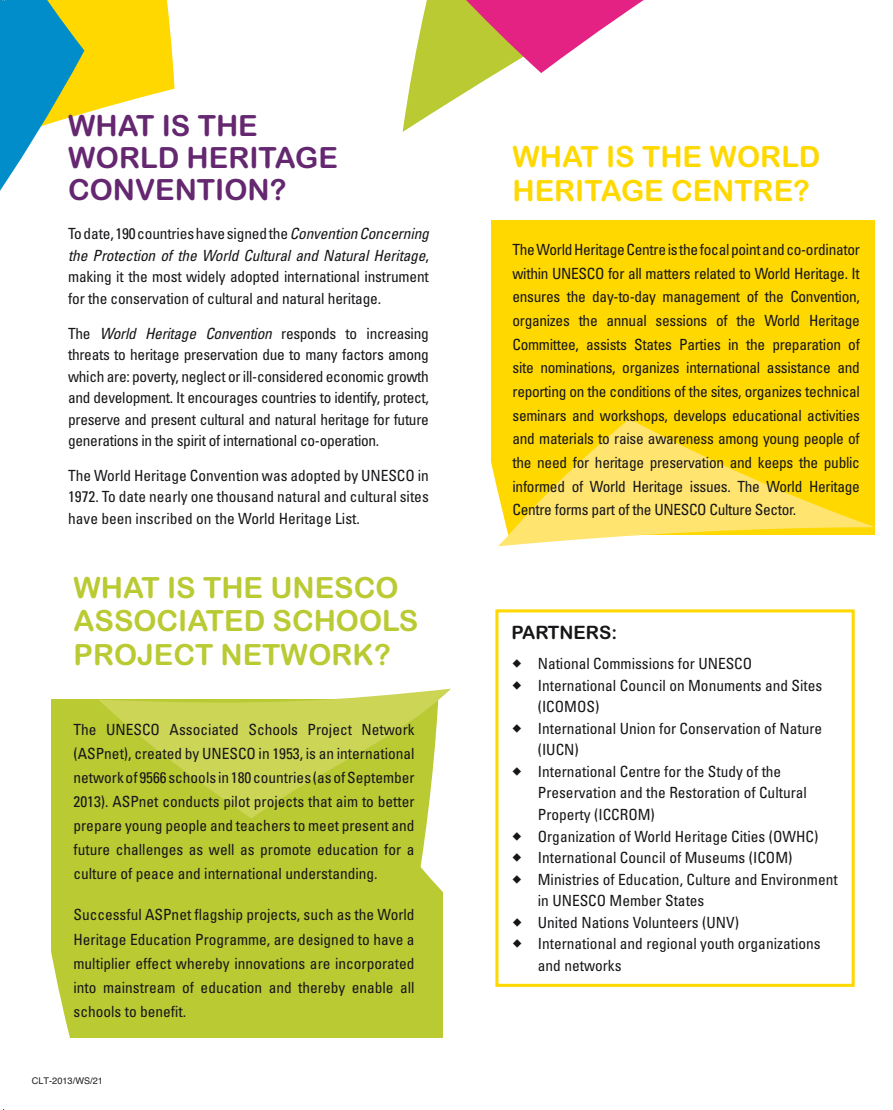
<style>
.page{position:relative;width:893px;height:1110px;background:#fff}
.page>*{position:absolute;margin:0;border:0;box-sizing:border-box;transform-origin:0 0}
.t1{font:29.25px/33.9px "Arial Rounded MT Bold";color:#b9ca33}
.t2{font:29.25px/32.2px "Arial Rounded MT Bold";color:#642770}
.t3{font:29.25px/33.9px "Arial Rounded MT Bold";color:#ffd800}
.t4{font:18.45px "Arial Rounded MT Bold";color:#161619}
.t5{font:condensed 15.45px/21.6px "Univers LT";color:#161619;text-align:justify}
.t6{font:9.3px "Helvetica";color:#231f20}
.s1{font-style:italic}
</style>
<div class="page">
<svg style="left:402px;top:0;width:242px;height:132px"></svg>
<div style="left:51px;top:699px;width:391px;height:339px;background:#b9ca33"></div>
<svg style="left:420px;top:688px;width:31px;height:260px"></svg>
<svg style="left:98px;top:689px;width:353px;height:129px;fill:#ccd556"></svg>
<div style="left:491px;top:221px;width:384px;height:314px;background:#ffd800"></div>
<svg style="left:491px;top:462px;width:9px;height:85px"></svg>
<svg style="left:498px;top:419px;width:377px;height:127px"></svg>
<div style="left:495px;top:609px;width:360px;height:378px;border:3px solid #ffd800"></div>
<svg style="left:0;top:0;width:175px;height:191px"></svg>
<svg style="left:3px;top:951px;width:67px;height:159px"></svg>
<h1 class="t2" style="left:68px;top:110px;width:271px">WHAT IS THE<br>WORLD HERITAGE<br>CONVENTION?</h1>
<p class="t5" style="left:68px;top:224px;width:362px">To date, 190 countries have signed the <span class="s1">Convention Concerning the Protection of the World Cultural and Natural Heritage</span>, making it the most widely adopted international instrument for the conservation of cultural and natural heritage.</p>
<p class="t5" style="left:68px;top:323px;width:362px">The <span class="s1">World Heritage Convention</span> responds to increasing threats to heritage preservation due to many factors among which are: poverty, neglect or ill-considered economic growth and development. It encourages countries to identify, protect, preserve and present cultural and natural heritage for future generations in the spirit of international co-operation.</p>
<p class="t5" style="left:68px;top:465px;width:362px">The World Heritage Convention was adopted by UNESCO in 1972. To date nearly one thousand natural and cultural sites have been inscribed on the World Heritage List.</p>
<h1 class="t1" style="left:73px;top:570px;width:346px">WHAT IS THE UNESCO<br>ASSOCIATED SCHOOLS<br>PROJECT NETWORK?</h1>
<p class="t5" style="left:73px;top:718px;width:343px;line-height:24px">The UNESCO Associated Schools Project Network (ASPnet), created by UNESCO in 1953, is an international network of 9566 schools in 180 countries (as of September 2013). ASPnet conducts pilot projects that aim to better prepare young people and teachers to meet present and future challenges as well as promote education for a culture of peace and international understanding.</p>
<p class="t5" style="left:73px;top:904px;width:343px;line-height:24px">Successful ASPnet flagship projects, such as the World Heritage Education Programme, are designed to have a multiplier effect whereby innovations are incorporated into mainstream of education and thereby enable all schools to benefit.</p>
<p class="t6" style="left:32px;top:1078px;width:73px">CLT-2013/WS/21</p>
<h1 class="t3" style="left:512px;top:140px;width:310px">WHAT IS THE WORLD<br>HERITAGE CENTRE?</h1>
<p class="t5" style="left:512px;top:239px;width:349px;line-height:23.7px">The World Heritage Centre is the focal point and co-ordinator within UNESCO for all matters related to World Heritage. It ensures the day-to-day management of the Convention, organizes the annual sessions of the World Heritage Committee, assists States Parties in the preparation of site nominations, organizes international assistance and reporting on the conditions of the sites, organizes technical seminars and workshops, develops educational activities and materials to raise awareness among young people of the need for heritage preservation and keeps the public informed of World Heritage issues. The World Heritage Centre forms part of the UNESCO Culture Sector.</p>
<p class="t4" style="left:511px;top:622px;width:107px">PARTNERS:</p>
<p class="t5" style="left:538px;top:654px;width:301px;text-align:left">National Commissions for UNESCO<br>International Council on Monuments and Sites (ICOMOS)<br>International Union for Conservation of Nature (IUCN)<br>International Centre for the Study of the Preservation and the Restoration of Cultural Property (ICCROM)<br>Organization of World Heritage Cities (OWHC)<br>International Council of Museums (ICOM)<br>Ministries of Education, Culture and Environment in UNESCO Member States<br>United Nations Volunteers (UNV)<br>International and regional youth organizations and networks</p>
</div>
